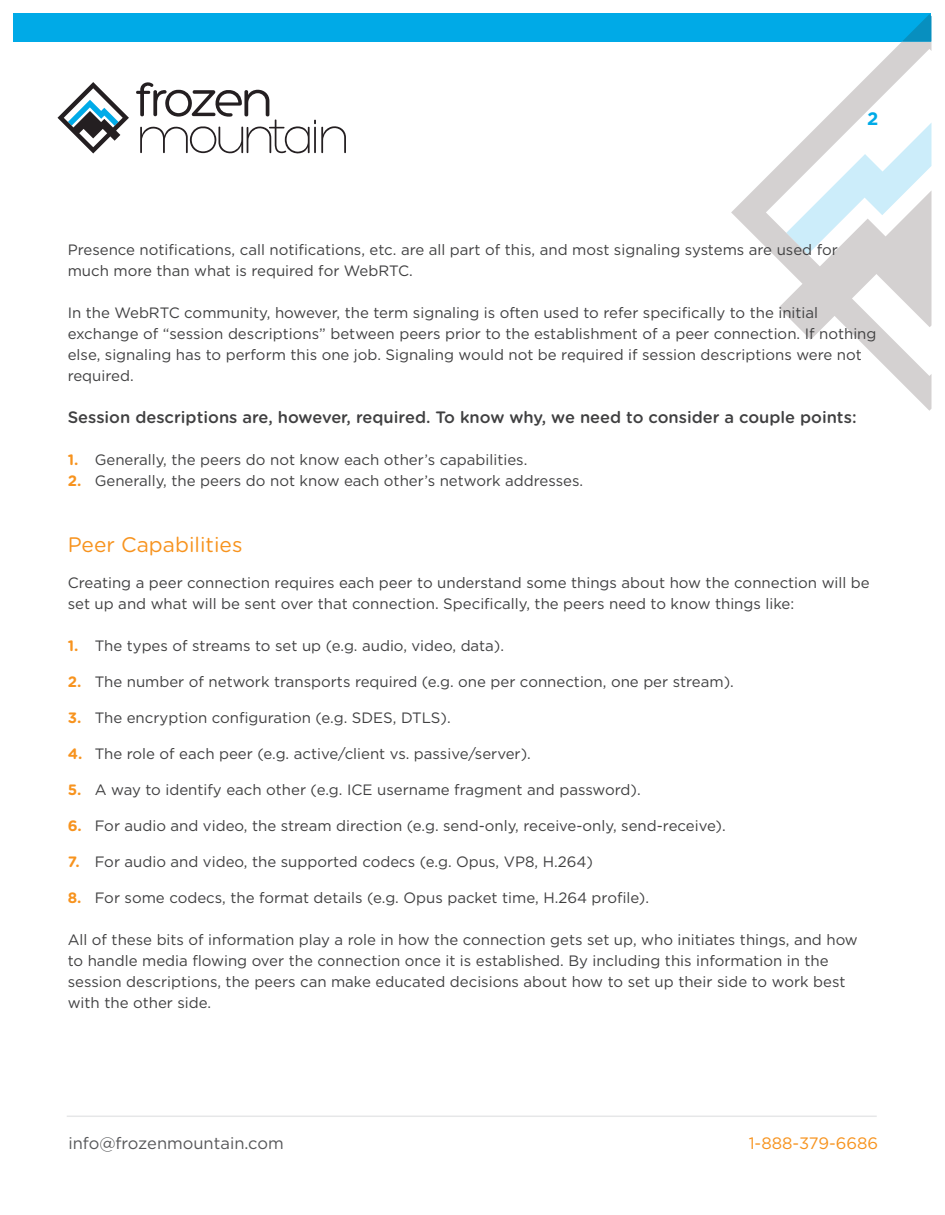
<style>
.page{position:relative;width:945px;height:1215px;background:#fff}
.page>*{position:absolute;margin:0;border:0;box-sizing:border-box;transform-origin:0 0}
.Sub-Heading{font:21px "Gotham Rounded";color:#f7931e}
.t1{font:700 18px "Gotham";color:#00aae7}
.Focus_Text{font:500 16.5px "Gotham Rounded";color:#404041}
.t2{font:16.5px "Gotham";color:#57585a}
.t3{font:16.5px "Gotham";color:#f7931e}
.Body_Copy{font:15px/21px "Gotham";color:#404041}
.s1{font-family:"Gotham Rounded";font-weight:700;color:#f7931e}
</style>
<div class="page">
<div style="left:14px;top:14px;width:918px;height:28px;background:#00aae7"></div>
<svg style="left:731px;top:42px;width:201px;height:369px"></svg>
<svg style="left:902px;top:14px;width:29px;height:28px"></svg>
<svg style="left:786px;top:123px;width:145px;height:131px"></svg>
<svg style="left:136px;top:82px;width:210px;height:72px"></svg>
<svg style="left:58px;top:82px;width:71px;height:72px"></svg>
<hr style="left:67px;top:1116px;width:810px;height:1px;background:#e6e7e8">
<p class="t1" style="left:867px;top:107px;width:13px">2</p>
<p class="Body_Copy" style="left:68px;top:238px;width:772px">Presence notifications, call notifications, etc. are all part of this, and most signaling systems are used for much more than what is required for WebRTC.</p>
<p class="Body_Copy" style="left:68px;top:301px;width:752px">In the WebRTC community, however, the term signaling is often used to refer specifically to the initial</p>
<p class="Body_Copy" style="left:68px;top:322px;width:810px">exchange of “session descriptions” between peers prior to the establishment of a peer connection. If nothing else, signaling has to perform this one job. Signaling would not be required if session descriptions were not required.</p>
<p class="Focus_Text" style="left:68px;top:405px;width:790px">Session descriptions are, however, required. To know why, we need to consider a couple points:</p>
<p class="Body_Copy" style="left:68px;top:448px;width:461px"><span class="s1">1.</span> Generally, the peers do not know each other’s capabilities.</p>
<p class="Body_Copy" style="left:68px;top:469px;width:517px"><span class="s1">2.</span> Generally, the peers do not know each other’s network addresses.</p>
<p class="Sub-Heading" style="left:68px;top:530px;width:176px">Peer Capabilities</p>
<p class="Body_Copy" style="left:68px;top:571px;width:804px">Creating a peer connection requires each peer to understand some things about how the connection will be set up and what will be sent over that connection. Specifically, the peers need to know things like:</p>
<p class="Body_Copy" style="left:68px;top:634px;width:438px"><span class="s1">1.</span> The types of streams to set up (e.g. audio, video, data).</p>
<p class="Body_Copy" style="left:68px;top:670px;width:668px"><span class="s1">2.</span> The number of network transports required (e.g. one per connection, one per stream).</p>
<p class="Body_Copy" style="left:68px;top:706px;width:384px"><span class="s1">3.</span> The encryption configuration (e.g. SDES, DTLS).</p>
<p class="Body_Copy" style="left:68px;top:742px;width:465px"><span class="s1">4.</span> The role of each peer (e.g. active/client vs. passive/server).</p>
<p class="Body_Copy" style="left:68px;top:778px;width:575px"><span class="s1">5.</span> A way to identify each other (e.g. ICE username fragment and password).</p>
<p class="Body_Copy" style="left:68px;top:814px;width:659px"><span class="s1">6.</span> For audio and video, the stream direction (e.g. send-only, receive-only, send-receive).</p>
<p class="Body_Copy" style="left:68px;top:850px;width:527px"><span class="s1">7.</span> For audio and video, the supported codecs (e.g. Opus, VP8, H.264)</p>
<p class="Body_Copy" style="left:68px;top:886px;width:583px"><span class="s1">8.</span> For some codecs, the format details (e.g. Opus packet time, H.264 profile).</p>
<p class="Body_Copy" style="left:68px;top:928px;width:792px">All of these bits of information play a role in how the connection gets set up, who initiates things, and how to handle media flowing over the connection once it is established. By including this information in the</p>
<p class="Body_Copy" style="left:68px;top:970px;width:779px">session descriptions, the peers can make educated decisions about how to set up their side to work best with the other side.</p>
<p class="t2" style="left:68px;top:1132px;width:217px">info@frozenmountain.com</p>
<p class="t3" style="left:749px;top:1132px;width:131px">1-888-379-6686</p>
</div>
